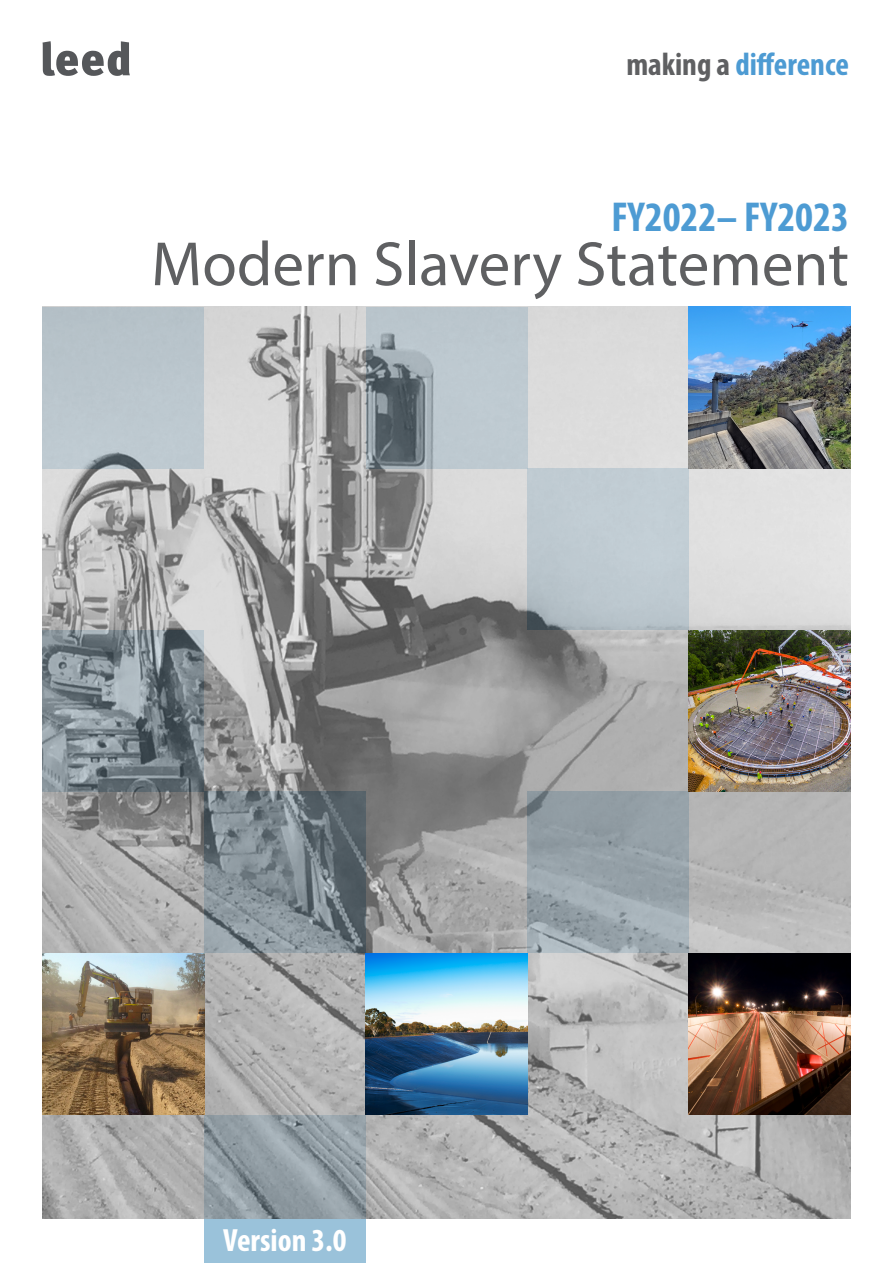
<style>
.page{position:relative;width:893px;height:1263px;background:#fff}
.page>*{position:absolute;margin:0;border:0;box-sizing:border-box;transform-origin:0 0}
.t1{font:63px "Myriad Pro";color:#5f6062}
.t2{font:700 condensed 42px "Myriad Pro";color:#4d9bd3}
.t3{font:700 condensed 32.25px "Myriad Pro";color:#4d9bd3}
.t4{font:700 condensed 32.25px "Myriad Pro";color:#fff}
.s1{color:#5f6062}
</style>
<div class="page">
<div style="left:204px;top:1115px;width:162px;height:148px;background:#9ac2da"></div>
<img style="left:43px;top:307px;width:807px;height:912px">
<img style="left:689px;top:953px;width:161px;height:162px">
<img style="left:366px;top:953px;width:161px;height:162px">
<img style="left:689px;top:630px;width:161px;height:162px">
<img style="left:689px;top:307px;width:161px;height:161px">
<img style="left:43px;top:953px;width:161px;height:162px">
<svg style="left:43px;top:41px;width:87px;height:35px"></svg>
<p class="t3" style="left:626px;top:44px;width:224px"><span class="s1">making a</span> difference</p>
<p class="t2" style="left:611px;top:190px;width:239px">FY2022– FY2023</p>
<p class="t1" style="left:151px;top:225px;width:699px">Modern Slavery Statement</p>
<p class="t4" style="left:223px;top:1220px;width:125px">Version 3.0</p>
</div>
